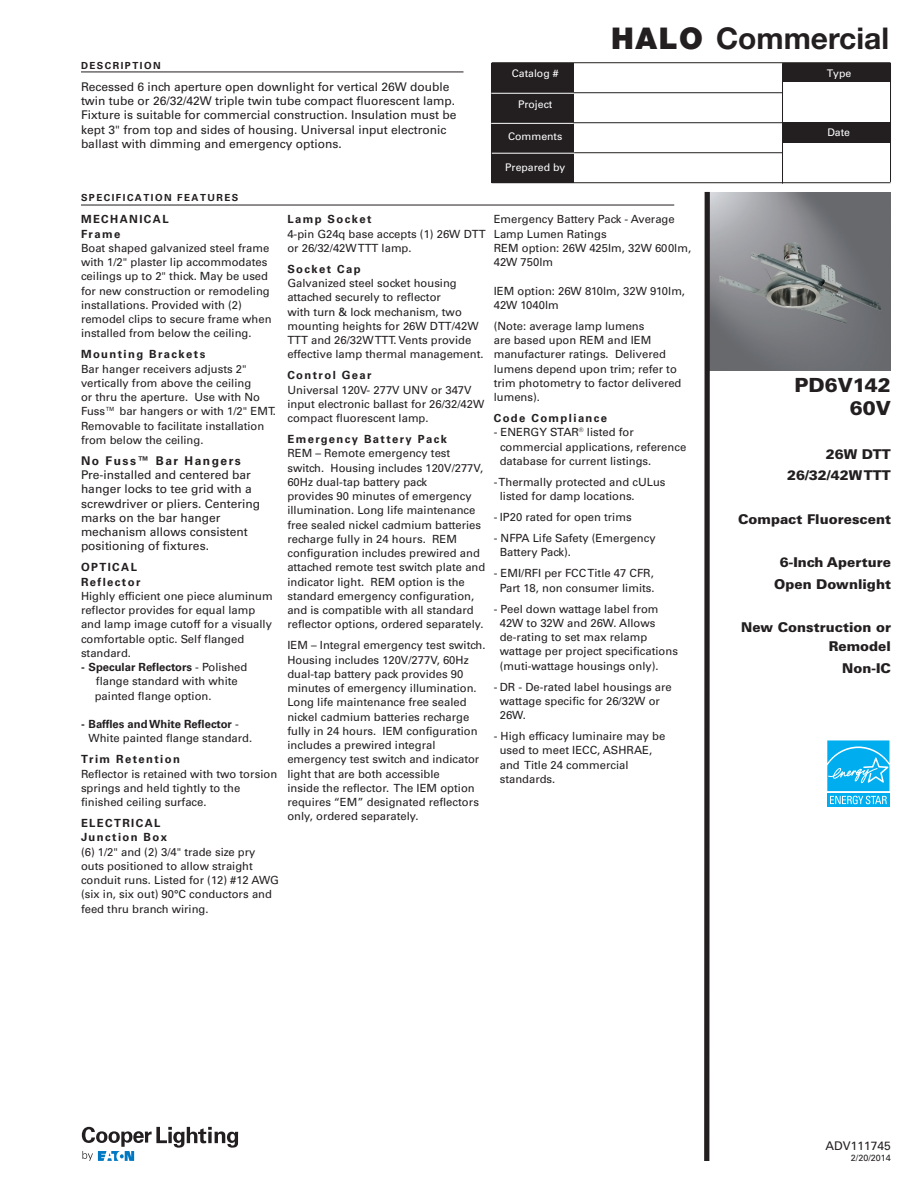
<style>
.page{position:relative;width:918px;height:1188px;background:#fff}
.page>*{position:absolute;margin:0;border:0;box-sizing:border-box;transform-origin:0 0}
.t1{font:700 30px "Helvetica Neue LT Std";color:#231f20}
.t2{font:900 19.5px/23.1px "Univers LT Std";color:#231f20;text-align:right}
.t3{font:900 13.5px/21.6px "Univers LT Std";color:#231f20;text-align:right}
.t4{font:12px/14.2px "Univers LT Std";color:#231f20}
.t5{font:700 12px "Univers LT Std";letter-spacing:.125em;color:#231f20}
.t6{font:11.25px/14.2px "Univers LT Std";color:#231f20}
.t7{font:700 11.25px/14.2px "Univers LT Std";letter-spacing:.125em;color:#231f20}
.t8{font:10.5px "Univers LT Std";color:#fff}
.t9{font:700 9.75px "Univers LT Std";letter-spacing:.15em;color:#231f20}
.t10{font:9px "Univers LT Std";color:#231f20}
.s1{font-weight:700}
.s2{font-weight:900}
</style>
<div class="page">
<svg style="left:82px;top:1127px;width:156px;height:34px"></svg>
<hr style="left:492px;top:62px;width:399px;height:1px;background:#231f20">
<hr style="left:492px;top:92px;width:291px;height:1px;background:#231f20">
<hr style="left:492px;top:122px;width:399px;height:1px;background:#231f20">
<hr style="left:492px;top:152px;width:291px;height:1px;background:#231f20">
<hr style="left:492px;top:182px;width:399px;height:1px;background:#231f20">
<div style="left:492px;top:63px;width:82px;height:120px;background:#231f20"></div>
<div style="left:783px;top:63px;width:108px;height:19px;background:#231f20"></div>
<div style="left:783px;top:122px;width:108px;height:21px;background:#231f20"></div>
<hr style="left:782px;top:63px;width:1px;height:121px;background:#231f20">
<hr style="left:890px;top:63px;width:1px;height:119px;background:#231f20">
<hr style="left:491px;top:93px;width:83px;height:1px;background:#fff">
<hr style="left:491px;top:123px;width:83px;height:1px;background:#fff">
<hr style="left:492px;top:153px;width:82px;height:1px;background:#fff">
<hr style="left:81px;top:205px;width:593px;height:1px;background:#231f20">
<img style="left:710px;top:192px;width:181px;height:178px">
<hr style="left:81px;top:72px;width:383px;height:1px;background:#231f20">
<div style="left:704px;top:192px;width:6px;height:969px;background:#231f20"></div>
<svg style="left:827px;top:740px;width:63px;height:67px;background:#2ebcf1"></svg>
<p class="t9" style="left:81px;top:59px;width:81px">DESCRIPTION</p>
<p class="t4" style="left:81px;top:80px;width:377px">Recessed 6 inch aperture open downlight for vertical 26W double twin tube or 26/32/42W triple twin tube compact fluorescent lamp.<br>Fixture is suitable for commercial construction. Insulation must be kept 3" from top and sides of housing. Universal input electronic ballast with dimming and emergency options.</p>
<p class="t9" style="left:81px;top:192px;width:159px">SPECIFICATION FEATURES</p>
<p class="t7" style="left:81px;top:212px;width:89px">MECHANICAL<br>Frame</p>
<p class="t6" style="left:81px;top:241px;width:192px">Boat shaped galvanized steel frame with 1/2" plaster lip accommodates ceilings up to 2" thick. May be used for new construction or remodeling installations. Provided with (2) remodel clips to secure frame when installed from below the ceiling.</p>
<p class="t7" style="left:81px;top:347px;width:126px">Mounting Brackets</p>
<p class="t6" style="left:81px;top:361px;width:197px">Bar hanger receivers adjusts 2" vertically from above the ceiling<br>or thru the aperture. Use with No<br>Fuss™ bar hangers or with 1/2" EMT.<br>Removable to facilitate installation from below the ceiling.</p>
<p class="t5" style="left:81px;top:454px;width:161px">No Fuss™ Bar Hangers</p>
<p class="t4" style="left:81px;top:468px;width:181px">Pre-installed and centered bar hanger locks to tee grid with a screwdriver or pliers. Centering marks on the bar hanger mechanism allows consistent positioning of fixtures.</p>
<p class="t7" style="left:81px;top:560px;width:61px">OPTICAL<br>Reflector</p>
<p class="t6" style="left:81px;top:589px;width:193px">Highly efficient one piece aluminum reflector provides for equal lamp and lamp image cutoff for a visually comfortable optic. Self flanged standard.</p>
<p class="t6" style="left:95px;top:660px;width:154px;text-indent:-14px"><span class="s1">- Specular Reflectors</span> - Polished flange standard with white painted flange option.</p>
<p class="t6" style="left:89px;top:717px;width:165px;text-indent:-8px"><span class="s1">- Baffles and White Reflector</span> -<br>White painted flange standard.</p>
<p class="t7" style="left:81px;top:752px;width:100px">Trim Retention</p>
<p class="t6" style="left:81px;top:766px;width:198px">Reflector is retained with two torsion springs and held tightly to the finished ceiling surface.</p>
<p class="t7" style="left:81px;top:816px;width:88px">ELECTRICAL<br>Junction Box</p>
<p class="t6" style="left:81px;top:844px;width:200px">(6) 1/2" and (2) 3/4" trade size pry outs positioned to allow straight conduit runs. Listed for (12) #12 AWG (six in, six out) 90°C conductors and feed thru branch wiring.</p>
<p class="t7" style="left:287px;top:212px;width:86px">Lamp Socket</p>
<p class="t6" style="left:287px;top:226px;width:200px">4-pin G24q base accepts (1) 26W DTT or 26/32/42W TTT lamp.</p>
<p class="t7" style="left:287px;top:262px;width:75px">Socket Cap</p>
<p class="t6" style="left:287px;top:276px;width:198px">Galvanized steel socket housing attached securely to reflector<br>with turn &amp; lock mechanism, two mounting heights for 26W DTT/42W TTT and 26/32W TTT. Vents provide effective lamp thermal management.</p>
<p class="t7" style="left:287px;top:368px;width:86px">Control Gear</p>
<p class="t6" style="left:287px;top:382px;width:198px">Universal 120V- 277V UNV or 347V input electronic ballast for 26/32/42W compact fluorescent lamp.</p>
<p class="t7" style="left:287px;top:432px;width:161px">Emergency Battery Pack</p>
<p class="t6" style="left:287px;top:446px;width:199px">REM – Remote emergency test switch. Housing includes 120V/277V, 60Hz dual-tap battery pack<br>provides 90 minutes of emergency illumination. Long life maintenance free sealed nickel cadmium batteries recharge fully in 24 hours. REM configuration includes prewired and attached remote test switch plate and indicator light. REM option is the standard emergency configuration, and is compatible with all standard reflector options, ordered separately.</p>
<p class="t6" style="left:287px;top:638px;width:200px">IEM – Integral emergency test switch.<br>Housing includes 120V/277V, 60Hz dual-tap battery pack provides 90 minutes of emergency illumination.<br>Long life maintenance free sealed nickel cadmium batteries recharge fully in 24 hours. IEM configuration includes a prewired integral emergency test switch and indicator light that are both accessible<br>inside the reflector. The IEM option requires “EM” designated reflectors only, ordered separately.</p>
<p class="t8" style="left:512px;top:67px;width:48px">Catalog #</p>
<p class="t8" style="left:518px;top:98px;width:36px">Project</p>
<p class="t8" style="left:508px;top:130px;width:56px">Comments</p>
<p class="t8" style="left:505px;top:161px;width:62px">Prepared by</p>
<h1 class="t1" style="left:611px;top:20px;width:279px"><span class="s2">HALO</span> Commercial</h1>
<p class="t8" style="left:827px;top:67px;width:26px">Type</p>
<p class="t8" style="left:827px;top:126px;width:24px">Date</p>
<p class="t6" style="left:494px;top:212px;width:199px">Emergency Battery Pack - Average<br>Lamp Lumen Ratings<br>REM option: 26W 425lm, 32W 600lm,<br>42W 750lm</p>
<p class="t6" style="left:494px;top:283px;width:193px">IEM option: 26W 810lm, 32W 910lm,<br>42W 1040lm</p>
<p class="t6" style="left:494px;top:319px;width:189px">(Note: average lamp lumens<br>are based upon REM and IEM manufacturer ratings. Delivered lumens depend upon trim; refer to trim photometry to factor delivered lumens).</p>
<p class="t7" style="left:494px;top:411px;width:115px">Code Compliance</p>
<p class="t6" style="left:500px;top:425px;width:188px;text-indent:-6px">- ENERGY STAR<sup>®</sup> listed for commercial applications, reference database for current listings.</p>
<p class="t6" style="left:500px;top:475px;width:167px;text-indent:-6px">- Thermally protected and cULus listed for damp locations.</p>
<p class="t6" style="left:494px;top:510px;width:139px">- IP20 rated for open trims</p>
<p class="t6" style="left:500px;top:531px;width:157px;text-indent:-6px">- NFPA Life Safety (Emergency<br>Battery Pack).</p>
<p class="t6" style="left:494px;top:566px;width:162px;text-align:center">- EMI/RFI per FCC Title 47 CFR,<br>Part 18, non consumer limits.</p>
<p class="t6" style="left:500px;top:601px;width:180px;text-indent:-6px">- Peel down wattage label from<br>42W to 32W and 26W. Allows de-rating to set max relamp wattage per project specifications (muti-wattage housings only).</p>
<p class="t6" style="left:500px;top:679px;width:173px;text-indent:-6px">- DR - De-rated label housings are wattage specific for 26/32W or<br>26W.</p>
<p class="t6" style="left:500px;top:729px;width:167px;text-indent:-6px">- High efficacy luminaire may be used to meet IECC, ASHRAE, and Title 24 commercial standards.</p>
<h2 class="t2" style="left:794px;top:373px;width:98px">PD6V142<br>60V</h2>
<p class="t3" style="left:787px;top:443px;width:105px">26W DTT<br>26/32/42W TTT</p>
<p class="t3" style="left:738px;top:508px;width:154px">Compact Fluorescent</p>
<p class="t3" style="left:774px;top:551px;width:118px;text-align:center">6-Inch Aperture<br>Open Downlight</p>
<p class="t3" style="left:741px;top:617px;width:151px;line-height:19.5px">New Construction or<br>Remodel</p>
<p class="t3" style="left:842px;top:657px;width:50px">Non-IC</p>
<p class="t4" style="left:826px;top:1139px;width:67px">ADV111745</p>
<p class="t10" style="left:851px;top:1152px;width:42px">2/20/2014</p>
</div>
